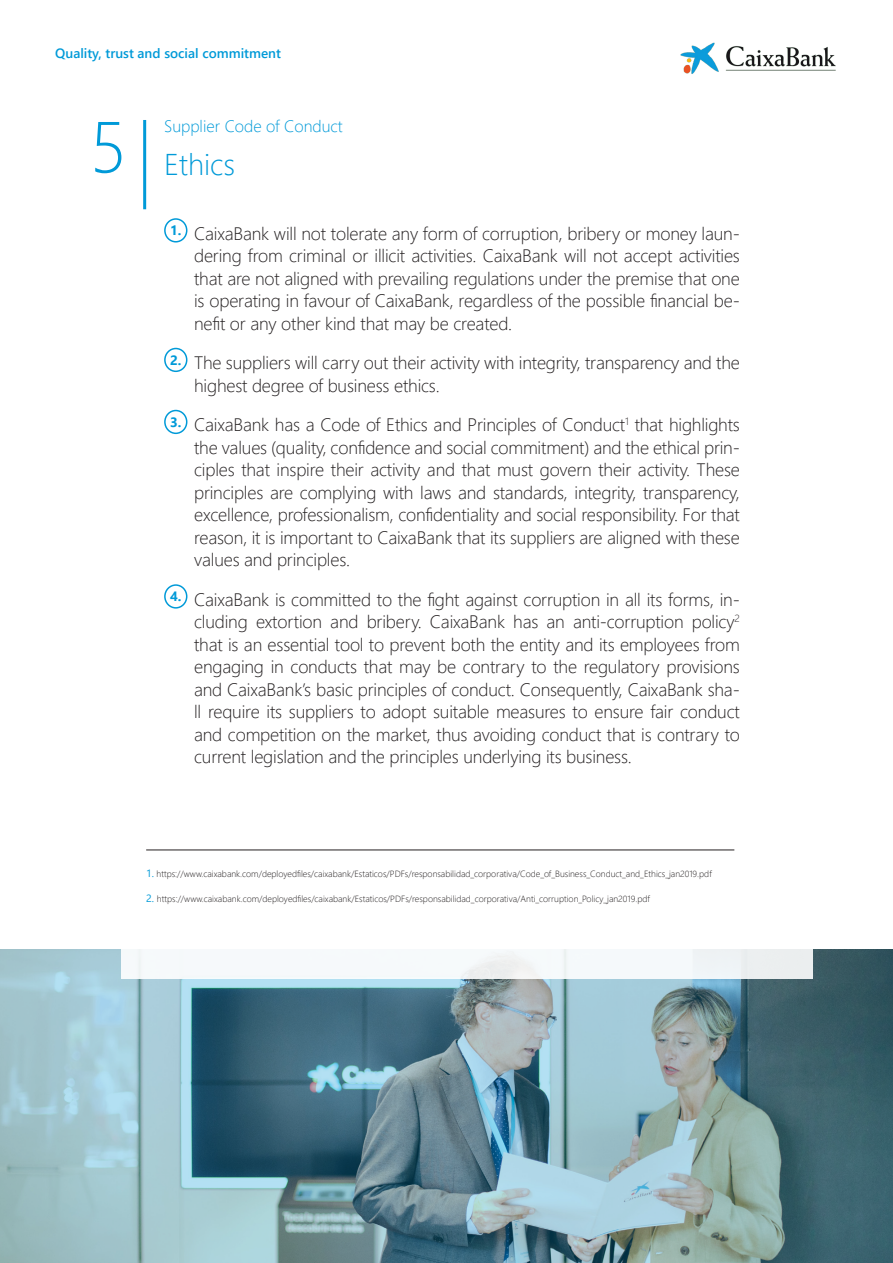
<style>
.page{position:relative;width:893px;height:1263px;background:#fff}
.page>*{position:absolute;margin:0;border:0;box-sizing:border-box;transform-origin:0 0}
.t1{font:300 72px "Segoe UI";color:#009ad8}
.Título_Capítulo{font:300 30px "Segoe UI";color:#009ad8}
.Numeración{font:300 18px/22.5px "Segoe UI";letter-spacing:-.01em;color:#231f20;text-align:justify}
.Epígrafe{font:300 16.5px "Segoe UI";color:#009ad8}
.t2{font:600 13.5px "Segoe UI";color:#009ad8}
.t3{font:700 13.5px "Segoe UI";color:#009ad8}
.Notas{font:300 9px "Segoe UI";color:#231f20}
.s1{font-weight:400;font-size:10.5px;color:#009ad8}
</style>
<div class="page">
<img style="left:680px;top:42px;width:156px;height:32px">
<svg style="left:0;top:950px;width:893px;height:313px;background:#7498a3"></svg>
<div style="left:121px;top:918px;width:691px;height:61px;background:#fff"></div>
<div style="left:164px;top:218px;width:23px;height:25px;border:2px solid #009ad8;border-radius:50%"></div>
<div style="left:164px;top:348px;width:23px;height:24px;border:2px solid #009ad8;border-radius:50%"></div>
<div style="left:164px;top:410px;width:23px;height:24px;border:2px solid #009ad8;border-radius:50%"></div>
<div style="left:164px;top:584px;width:23px;height:25px;border:2px solid #009ad8;border-radius:50%"></div>
<hr style="left:143px;top:120px;width:3px;height:89px;background:#009ad8">
<hr style="left:146px;top:850px;width:588px;height:1px;background:#231f20">
<p class="t2" style="left:55px;top:40px;width:227px">Quality, trust and social commitment</p>
<p class="t1" style="left:90px;top:79px;width:39px">5</p>
<p class="Epígrafe" style="left:164px;top:111px;width:180px">Supplier Code of Conduct</p>
<p class="Título_Capítulo" style="left:164px;top:136px;width:73px">Ethics</p>
<p class="t3" style="left:170px;top:218px;width:13px">1.</p>
<p class="Numeración" style="left:194px;top:220px;width:547px">CaixaBank will not tolerate any form of corruption, bribery or money laun&shy;dering from criminal or illicit activities. CaixaBank will not accept activities that are not aligned with prevailing regulations under the premise that one is operating in favour of CaixaBank, regardless of the possible financial be&shy;nefit or any other kind that may be created.</p>
<p class="t3" style="left:170px;top:347px;width:13px">2.</p>
<p class="Numeración" style="left:194px;top:350px;width:547px">The suppliers will carry out their activity with integrity, transparency and the highest degree of business ethics.</p>
<p class="t3" style="left:170px;top:409px;width:13px">3.</p>
<p class="Numeración" style="left:194px;top:412px;width:547px">CaixaBank has a Code of Ethics and Principles of Conduct<sup>1</sup> that highlights the values (quality, confidence and social commitment) and the ethical prin&shy;ciples that inspire their activity and that must govern their activity. These principles are complying with laws and standards, integrity, transparency, excellence, professionalism, confidentiality and social responsibility. For that reason, it is important to CaixaBank that its suppliers are aligned with these values and principles.</p>
<p class="t3" style="left:170px;top:584px;width:13px">4.</p>
<p class="Numeración" style="left:194px;top:586px;width:547px">CaixaBank is committed to the fight against corruption in all its forms, in&shy;cluding extortion and bribery. CaixaBank has an anti-corruption policy<sup>2 </sup>that is an essential tool to prevent both the entity and its employees from engaging in conducts that may be contrary to the regulatory provisions and CaixaBank’s basic principles of conduct. Consequently, CaixaBank sha&shy;ll require its suppliers to adopt suitable measures to ensure fair conduct and competition on the market, thus avoiding conduct that is contrary to current legislation and the principles underlying its business.</p>
<p class="Notas" style="left:146px;top:865px;width:567px"><span class="s1">1.</span> https://www.caixabank.com/deployedfiles/caixabank/Estaticos/PDFs/responsabilidad_corporativa/Code_of_Business_Conduct_and_Ethics_jan2019.pdf</p>
<p class="Notas" style="left:146px;top:890px;width:505px"><span class="s1">2.</span> https://www.caixabank.com/deployedfiles/caixabank/Estaticos/PDFs/responsabilidad_corporativa/Anti_corruption_Policy_jan2019.pdf</p>
</div>
